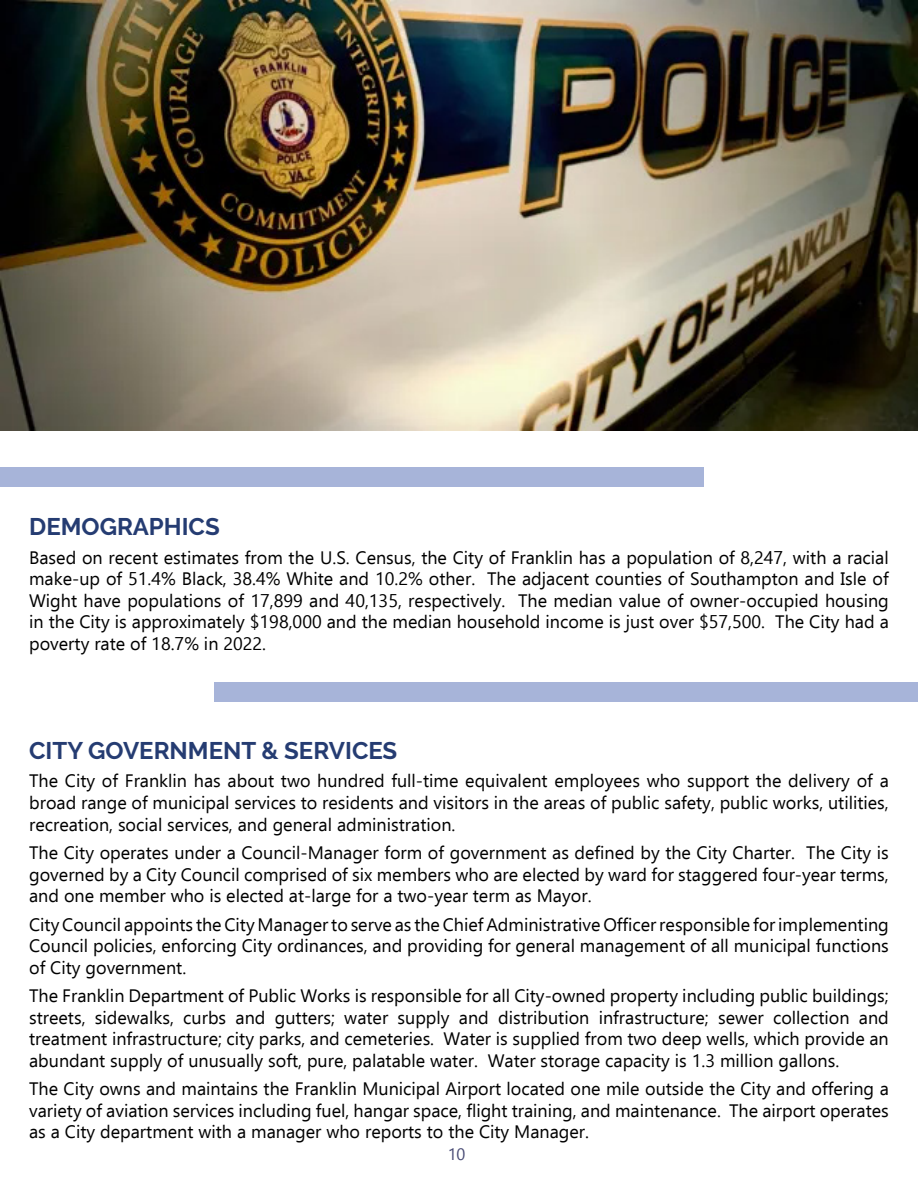
<style>
.page{position:relative;width:918px;height:1188px;background:#fff}
.page>*{position:absolute;margin:0;border:0;box-sizing:border-box;transform-origin:0 0}
.t1{font:700 24px "Raleway";color:#253c72}
.t2{font:18px/21.6px "Ebrima";color:#000;text-align:justify}
.t3{font:16.5px "Ebrima";color:#474a74}
</style>
<div class="page">
<div style="left:0;top:467px;width:703px;height:20px;background:#a7b4d9"></div>
<img style="left:0;top:1px;width:918px;height:429px">
<div style="left:215px;top:683px;width:703px;height:19px;background:#a7b4d9"></div>
<h1 class="t1" style="left:29px;top:513px;width:192px">DEMOGRAPHICS</h1>
<p class="t2" style="left:29px;top:546px;width:861px">Based on recent estimates from the U.S. Census, the City of Franklin has a population of 8,247, with a racial make-up of 51.4% Black, 38.4% White and 10.2% other. The adjacent counties of Southampton and Isle of Wight have populations of 17,899 and 40,135, respectively. The median value of owner-occupied housing in the City is approximately $198,000 and the median household income is just over $57,500. The City had a poverty rate of 18.7% in 2022.</p>
<h1 class="t1" style="left:29px;top:737px;width:370px">CITY GOVERNMENT &amp; SERVICES</h1>
<p class="t2" style="left:29px;top:770px;width:861px">The City of Franklin has about two hundred full-time equivalent employees who support the delivery of a broad range of municipal services to residents and visitors in the areas of public safety, public works, utilities, recreation, social services, and general administration.</p>
<p class="t2" style="left:29px;top:841px;width:861px">The City operates under a Council-Manager form of government as defined by the City Charter. The City is governed by a City Council comprised of six members who are elected by ward for staggered four-year terms, and one member who is elected at-large for a two-year term as Mayor.</p>
<p class="t2" style="left:29px;top:913px;width:861px">City Council appoints the City Manager to serve as the Chief Administrative Officer responsible for implementing Council policies, enforcing City ordinances, and providing for general management of all municipal functions of City government.</p>
<p class="t2" style="left:29px;top:984px;width:861px">The Franklin Department of Public Works is responsible for all City-owned property including public buildings; streets, sidewalks, curbs and gutters; water supply and distribution infrastructure; sewer collection and treatment infrastructure; city parks, and cemeteries. Water is supplied from two deep wells, which provide an abundant supply of unusually soft, pure, palatable water. Water storage capacity is 1.3 million gallons.</p>
<p class="t2" style="left:29px;top:1077px;width:861px">The City owns and maintains the Franklin Municipal Airport located one mile outside the City and offering a variety of aviation services including fuel, hangar space, flight training, and maintenance. The airport operates as a City department with a manager who reports to the City Manager.</p>
<p class="t3" style="left:448px;top:1142px;width:19px">10</p>
</div>
